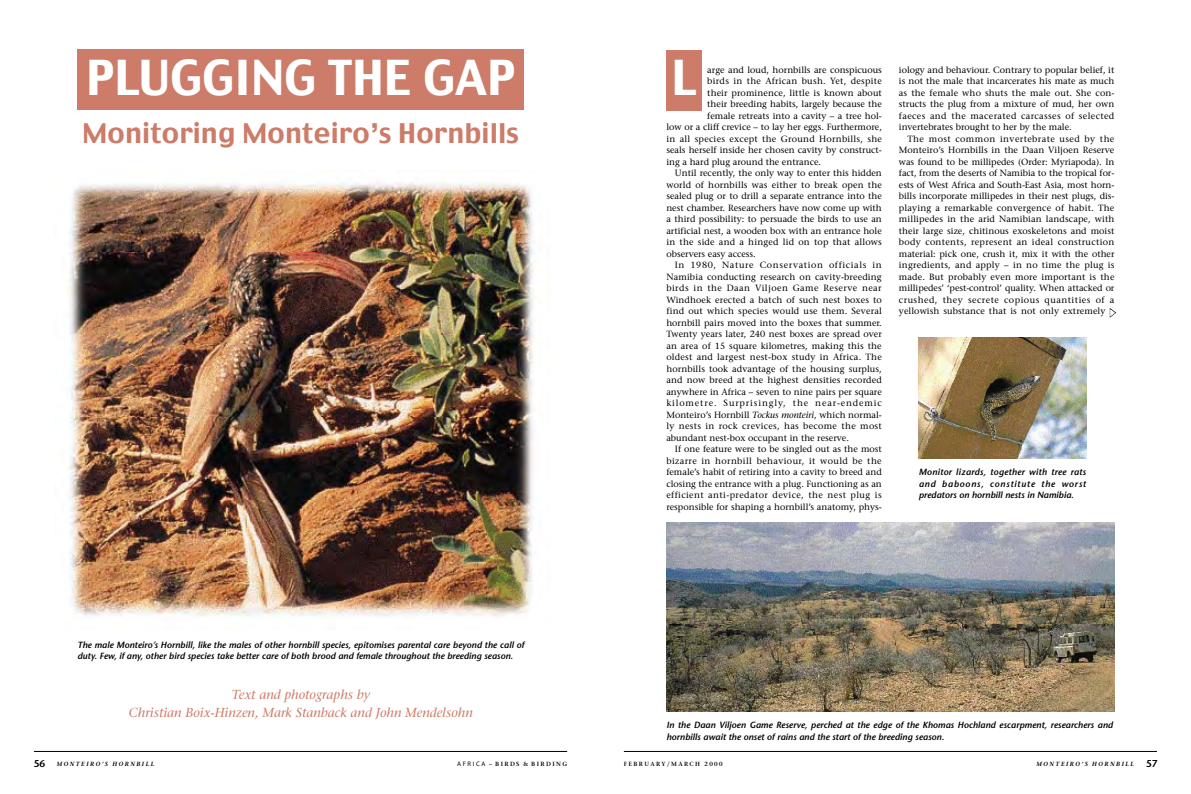
<style>
.page{position:relative;width:1191px;height:794px;background:#fff}
.page>*{position:absolute;margin:0;border:0;box-sizing:border-box;transform-origin:0 0}
.t1{font:48px "Charcoal";color:#fff}
.t2{font:27px "Charcoal";color:#cc7c68}
.t3{font:italic 13px/18px "Stone Serif";color:#cc7c68;text-align:center}
.t4{font:9px/11.5px "Stone Serif";color:#000;text-align:justify}
.t5{font:italic 600 9px/11.5px "Stone Sans";color:#000}
.t6{font:9px "Stone Serif";letter-spacing:.02em;color:#000}
.t7{font:9px "Stone Serif";letter-spacing:.04em;color:#000}
.t8{font:9px "Stone Serif";letter-spacing:.03em;color:#000}
.t9{font:9px "Stone Serif";letter-spacing:.025em;color:#000}
.t10{font:9px "Stone Serif";letter-spacing:.095em;color:#000}
.t11{font:9px "Stone Serif";letter-spacing:.07em;color:#000}
.t12{font:9px "Stone Serif";letter-spacing:.045em;color:#000}
.t13{font:italic 600 6px "Stone Serif";letter-spacing:.24em;color:#000}
.t14{font:600 6px "Stone Serif";letter-spacing:.24em;color:#000}
.s1{font-family:"Stone Sans";font-style:normal;font-size:10px}
.s2{font-family:"Myriad Pro";font-weight:400;font-size:6.5px}
.s3{font-style:italic}
</style>
<div class="page">
<hr style="left:624px;top:751px;width:533px;height:1px;background:#000">
<hr style="left:34px;top:751px;width:533px;height:1px;background:#000">
<img style="left:69px;top:182px;width:465px;height:435px">
<img style="left:666px;top:522px;width:448px;height:189px">
<img style="left:918px;top:337px;width:168px;height:121px">
<div style="left:78px;top:49px;width:446px;height:60px;background:#cc7c68"></div>
<div style="left:666px;top:50px;width:36px;height:61px;background:#cc7c68"></div>
<svg style="left:1109px;top:308px;width:7px;height:10px"></svg>
<h1 class="t1" style="left:86px;top:47px;width:430px">PLUGGING THE GAP</h1>
<h2 class="t2" style="left:82px;top:116px;width:438px">Monitoring Monteiro’s Hornbills</h2>
<p class="t5" style="left:77px;top:639px;width:448px">The male Monteiro’s Hornbill, like the males of other hornbill species, epitomises parental care beyond the call of duty. Few, if any, other bird species take better care of both brood and female throughout the breeding season.</p>
<h3 class="t3" style="left:129px;top:685px;width:346px">Text and photographs by<br>Christian Boix-Hinzen, Mark Stanback and John Mendelsohn</h3>
<p class="t13" style="left:34px;top:760px;width:122px"><span class="s1">56</span> MONTEIRO’S HORNBILL</p>
<p class="t14" style="left:457px;top:760px;width:111px"><span class="s2">AFRICA</span> – BIRDS &amp; BIRDING</p>
<h1 class="t1" style="left:671px;top:47px;width:28px">L</h1>
<p class="t4" style="left:899px;top:64px;width:217px">iology and behaviour. Contrary to popular belief, it is not the male that incarcerates his mate as much as the female who shuts the male out. She con&shy;structs the plug from a mixture of mud, her own faeces and the macerated carcasses of selected invertebrates brought to her by the male.</p>
<p class="t4" style="left:899px;top:133px;width:217px;text-indent:9px">The most common invertebrate used by the Monteiro’s Hornbills in the Daan Viljoen Reserve was found to be millipedes (Order: Myriapoda). In fact, from the deserts of Namibia to the tropical for&shy;ests of West Africa and South-East Asia, most horn&shy;bills incorporate millipedes in their nest plugs, dis&shy;playing a remarkable convergence of habit. The millipedes in the arid Namibian landscape, with their large size, chitinous exoskeletons and moist body contents, represent an ideal construction material: pick one, crush it, mix it with the other ingredients, and apply – in no time the plug is made. But probably even more important is the millipedes’ ‘pest-control’ quality. When attacked or crushed, they secrete copious quantities of a yellowish substance that is not only extremely</p>
<p class="t4" style="left:707px;top:64px;width:176px">arge and loud, hornbills are conspicuous</p>
<p class="t8" style="left:707px;top:75px;width:176px">birds in the African bush. Yet, despite</p>
<p class="t4" style="left:707px;top:87px;width:176px">their prominence, little is known about</p>
<p class="t4" style="left:707px;top:98px;width:176px">their breeding habits, largely because the</p>
<p class="t4" style="left:707px;top:110px;width:176px">female retreats into a cavity – a tree hol-</p>
<p class="t4" style="left:666px;top:121px;width:217px">low or a cliff crevice – to lay her eggs. Furthermore,</p>
<p class="t9" style="left:666px;top:133px;width:217px">in all species except the Ground Hornbills, she</p>
<p class="t4" style="left:666px;top:144px;width:217px">seals herself inside her chosen cavity by construct-</p>
<p class="t4" style="left:666px;top:156px;width:156px">ing a hard plug around the entrance.</p>
<p class="t4" style="left:675px;top:167px;width:208px">Until recently, the only way to enter this hidden</p>
<p class="t6" style="left:666px;top:179px;width:217px">world of hornbills was either to break open the</p>
<p class="t4" style="left:666px;top:190px;width:217px">sealed plug or to drill a separate entrance into the</p>
<p class="t4" style="left:666px;top:202px;width:217px">nest chamber. Researchers have now come up with</p>
<p class="t4" style="left:666px;top:213px;width:217px">a third possibility: to persuade the birds to use an</p>
<p class="t4" style="left:666px;top:225px;width:217px">artificial nest, a wooden box with an entrance hole</p>
<p class="t6" style="left:666px;top:237px;width:217px">in the side and a hinged lid on top that allows</p>
<p class="t4" style="left:666px;top:248px;width:91px">observers easy access.</p>
<p class="t11" style="left:675px;top:260px;width:208px">In 1980, Nature Conservation officials in</p>
<p class="t4" style="left:666px;top:271px;width:217px">Namibia conducting research on cavity-breeding</p>
<p class="t12" style="left:666px;top:283px;width:217px">birds in the Daan Viljoen Game Reserve near</p>
<p class="t4" style="left:666px;top:294px;width:217px">Windhoek erected a batch of such nest boxes to</p>
<p class="t6" style="left:666px;top:306px;width:217px">find out which species would use them. Several</p>
<p class="t4" style="left:666px;top:317px;width:217px">hornbill pairs moved into the boxes that summer.</p>
<p class="t4" style="left:666px;top:328px;width:217px">Twenty years later, 240 nest boxes are spread over</p>
<p class="t4" style="left:666px;top:340px;width:217px">an area of 15 square kilometres, making this the</p>
<p class="t6" style="left:666px;top:352px;width:217px">oldest and largest nest-box study in Africa. The</p>
<p class="t4" style="left:666px;top:363px;width:217px">hornbills took advantage of the housing surplus,</p>
<p class="t4" style="left:666px;top:374px;width:217px">and now breed at the highest densities recorded</p>
<p class="t4" style="left:666px;top:386px;width:217px">anywhere in Africa – seven to nine pairs per square</p>
<p class="t10" style="left:666px;top:398px;width:217px">kilometre. Surprisingly, the near-endemic</p>
<p class="t4" style="left:666px;top:409px;width:217px">Monteiro’s Hornbill <span class="s3">Tockus monteiri</span>, which normal-</p>
<p class="t8" style="left:666px;top:421px;width:217px">ly nests in rock crevices, has become the most</p>
<p class="t4" style="left:666px;top:432px;width:184px">abundant nest-box occupant in the reserve.</p>
<p class="t4" style="left:675px;top:443px;width:208px">If one feature were to be singled out as the most</p>
<p class="t7" style="left:666px;top:455px;width:217px">bizarre in hornbill behaviour, it would be the</p>
<p class="t4" style="left:666px;top:466px;width:217px">female’s habit of retiring into a cavity to breed and</p>
<p class="t4" style="left:666px;top:478px;width:217px">closing the entrance with a plug. Functioning as an</p>
<p class="t7" style="left:666px;top:490px;width:217px">efficient anti-predator device, the nest plug is</p>
<p class="t4" style="left:666px;top:501px;width:217px">responsible for shaping a hornbill’s anatomy, phys-</p>
<p class="t5" style="left:918px;top:466px;width:169px;text-align:justify">Monitor lizards, together with tree rats and baboons, constitute the worst predators on hornbill nests in Namibia.</p>
<p class="t5" style="left:666px;top:719px;width:448px">In the Daan Viljoen Game Reserve, perched at the edge of the Khomas Hochland escarpment, researchers and hornbills await the onset of rains and the start of the breeding season.</p>
<p class="t14" style="left:624px;top:760px;width:100px">FEBRUARY/MARCH 2000</p>
<p class="t13" style="left:1036px;top:760px;width:123px">MONTEIRO’S HORNBILL <span class="s1">57</span></p>
</div>
